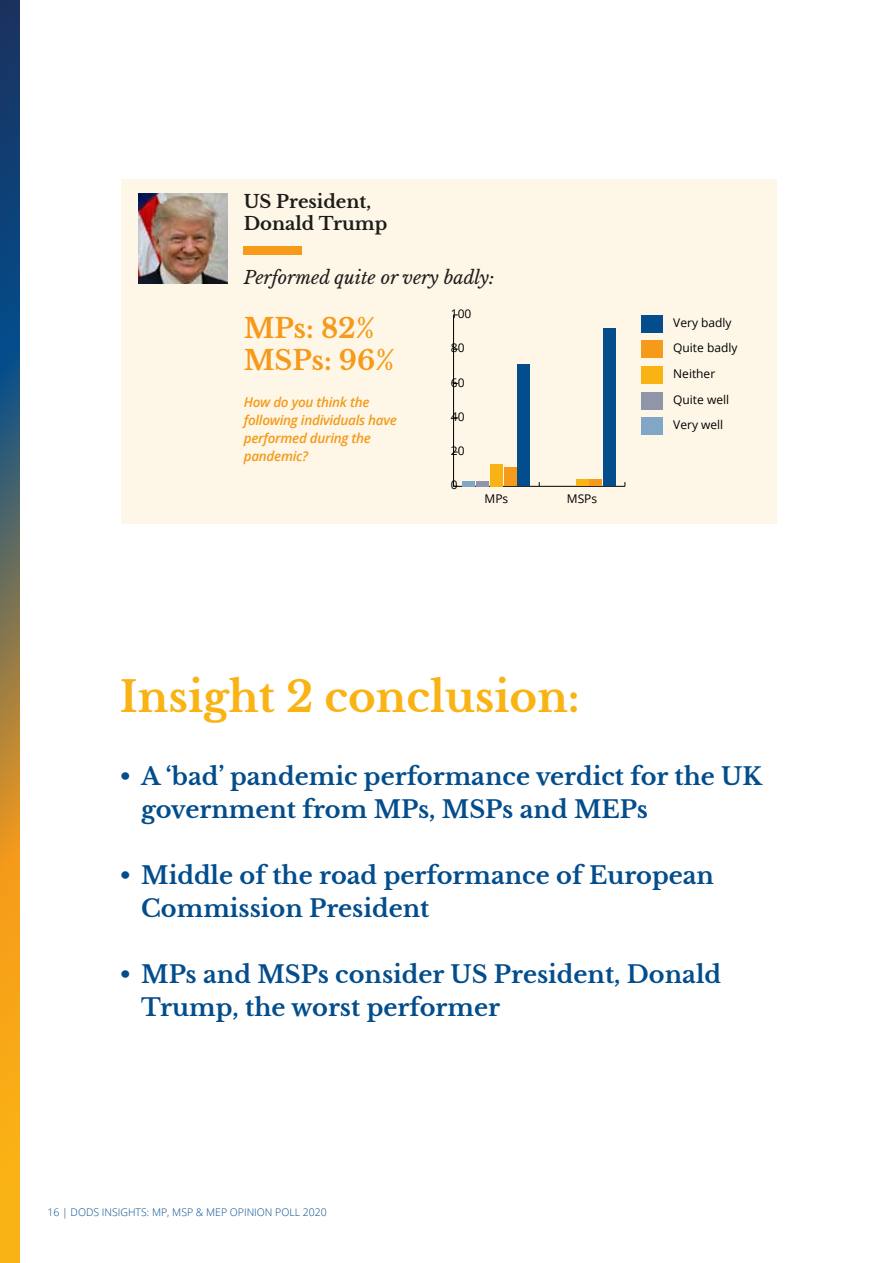
<style>
.page{position:relative;width:893px;height:1263px;background:#fff}
.page>*{position:absolute;margin:0;border:0;box-sizing:border-box;transform-origin:0 0}
.t1{font:700 42px "Libre Baskerville";color:#fab314}
.t2{font:700 27px/32.4px "Libre Baskerville";color:#f59a1a}
.t3{font:700 24px/33px "Libre Baskerville";color:#034d8c}
.t4{font:italic 18px "Libre Baskerville";color:#1d1d1b}
.t5{font:700 18px/21.6px "Libre Baskerville";color:#1d1d1b}
.t6{font:italic 600 13.5px/18px "Open Sans";letter-spacing:-.02em;color:#f59a1a}
.t7{font:12px/25.7px "Open Sans";color:#000}
.t8{font:300 10.5px "Open Sans";color:#034d8c}
</style>
<div class="page">
<div style="left:121px;top:179px;width:656px;height:344px;background:#fef7e8"></div>
<img style="left:138px;top:194px;width:90px;height:89px">
<div style="left:244px;top:246px;width:58px;height:8px;background:#f59a1a"></div>
<hr style="left:454px;top:486px;width:171px;height:1px;background:#000">
<hr style="left:453px;top:315px;width:1px;height:171px;background:#000">
<div style="left:642px;top:315px;width:21px;height:17px;background:#034d8c"></div>
<div style="left:518px;top:365px;width:12px;height:121px;background:#034d8c"></div>
<div style="left:603px;top:329px;width:13px;height:157px;background:#034d8c"></div>
<div style="left:642px;top:341px;width:21px;height:17px;background:#f59a1a"></div>
<div style="left:504px;top:467px;width:12px;height:19px;background:#f59a1a"></div>
<div style="left:590px;top:479px;width:12px;height:7px;background:#f59a1a"></div>
<div style="left:642px;top:366px;width:21px;height:17px;background:#fab314"></div>
<div style="left:490px;top:464px;width:13px;height:22px;background:#fab314"></div>
<div style="left:576px;top:479px;width:12px;height:7px;background:#fab314"></div>
<div style="left:642px;top:392px;width:21px;height:17px;background:#9096aa"></div>
<div style="left:476px;top:481px;width:13px;height:5px;background:#9096aa"></div>
<div style="left:642px;top:418px;width:21px;height:17px;background:#81a6c6"></div>
<div style="left:463px;top:481px;width:12px;height:5px;background:#81a6c6"></div>
<svg style="left:0;top:0;width:19px;height:1263px;background:#847549"></svg>
<p class="t5" style="left:244px;top:191px;width:145px">US President,<br>Donald Trump</p>
<p class="t4" style="left:244px;top:267px;width:252px">Performed quite or very badly:</p>
<p class="t2" style="left:244px;top:312px;width:152px">MPs: 82%<br>MSPs: 96%</p>
<p class="t6" style="left:244px;top:393px;width:155px">How do you think the following individuals have performed during the pandemic?</p>
<p class="t7" style="left:451px;top:472px;width:8px">0</p>
<p class="t7" style="left:451px;top:300px;width:22px">100</p>
<p class="t7" style="left:451px;top:335px;width:15px">80</p>
<p class="t7" style="left:451px;top:369px;width:15px">60</p>
<p class="t7" style="left:451px;top:403px;width:15px">40</p>
<p class="t7" style="left:451px;top:438px;width:15px">20</p>
<p class="t7" style="left:484px;top:485px;width:25px">MPs</p>
<p class="t7" style="left:567px;top:485px;width:32px">MSPs</p>
<h1 class="t1" style="left:120px;top:671px;width:461px">Insight 2 conclusion:</h1>
<p class="t7" style="left:673px;top:309px;width:66px">Very badly<br>Quite badly<br>Neither<br>Quite well<br>Very well</p>
<p class="t3" style="left:141px;top:759px;width:622px;text-indent:-21px">• A ‘bad’ pandemic performance verdict for the UK government from MPs, MSPs and MEPs</p>
<p class="t3" style="left:141px;top:858px;width:574px;text-indent:-21px">• Middle of the road performance of European<br>Commission President</p>
<p class="t3" style="left:141px;top:957px;width:581px;text-indent:-21px">• MPs and MSPs consider US President, Donald<br>Trump, the worst performer</p>
<p class="t8" style="left:47px;top:1205px;width:281px">16 | DODS INSIGHTS: MP, MSP &amp; MEP OPINION POLL 2020</p>
</div>
